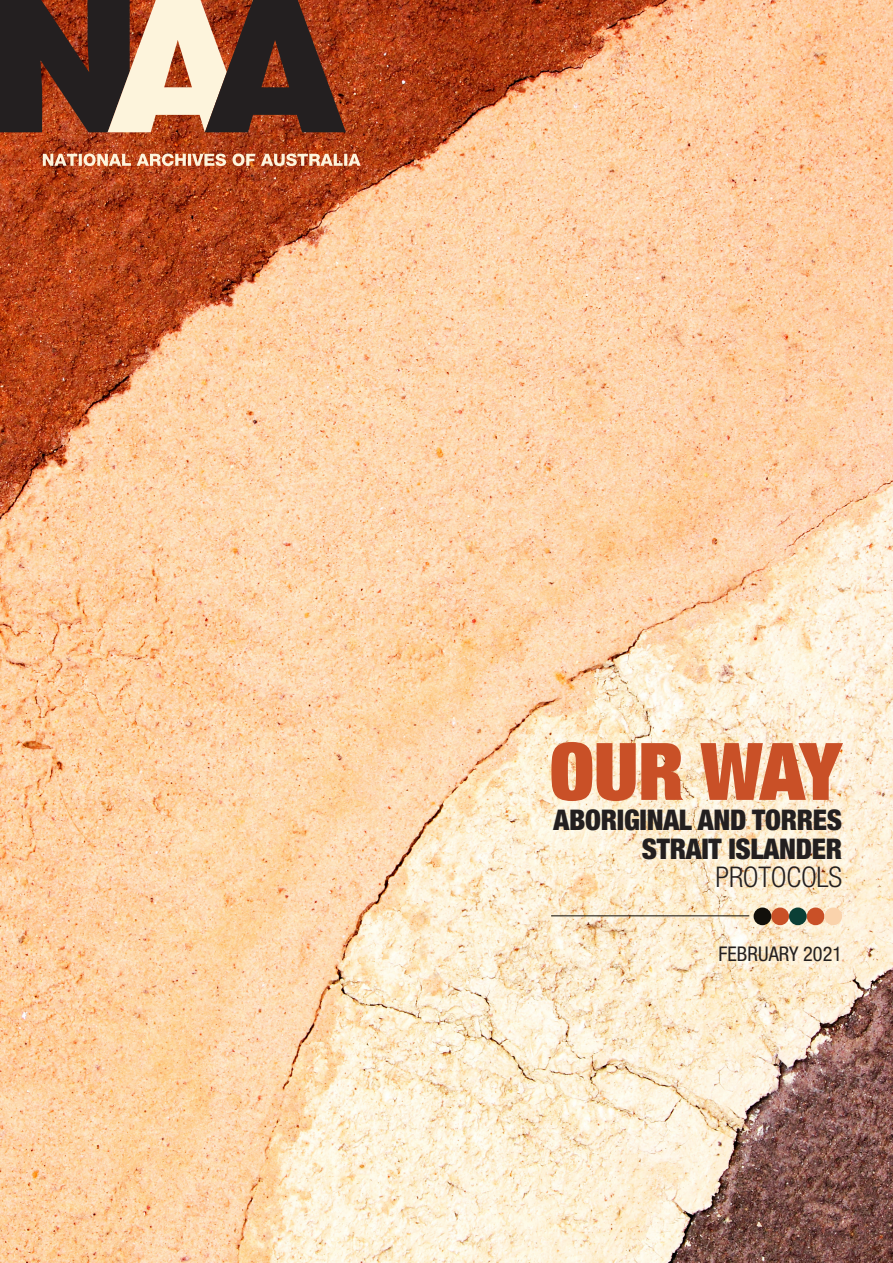
<style>
.page{position:relative;width:893px;height:1263px;background:#fff}
.page>*{position:absolute;margin:0;border:0;box-sizing:border-box;transform-origin:0 0}
.t1{font:900 condensed 79.5px "Helvetica Neue LT Pro";letter-spacing:-.02em;color:#c95027}
.t2{font:900 condensed 28.5px/28.5px "Helvetica Neue LT Pro";letter-spacing:-.01em;color:#231f20;text-align:right}
.t3{font:condensed 20.25px "Helvetica Neue LT Pro";color:#231f20}
.s1{font-weight:300}
</style>
<div class="page">
<img style="left:0;top:0;width:893px;height:1263px">
<svg style="left:0;top:0;width:346px;height:132px"></svg>
<svg style="left:261px;top:154px;width:100px;height:12px"></svg>
<svg style="left:137px;top:154px;width:118px;height:12px"></svg>
<svg style="left:43px;top:154px;width:88px;height:12px"></svg>
<hr style="left:551px;top:915px;width:198px;height:1px;background:#12100b">
<div style="left:771px;top:907px;width:18px;height:18px;background:#c95027;border-radius:50%"></div>
<div style="left:754px;top:907px;width:17px;height:18px;background:#12100b;border-radius:50%"></div>
<div style="left:807px;top:907px;width:17px;height:18px;background:#c95027;border-radius:50%"></div>
<div style="left:824px;top:907px;width:18px;height:18px;background:#fad3ac;border-radius:50%"></div>
<div style="left:789px;top:907px;width:18px;height:18px;background:#0b3f36;border-radius:50%"></div>
<p class="t1" style="left:550px;top:718px;width:294px">OUR WAY</p>
<p class="t2" style="left:554px;top:806px;width:290px">ABORIGINAL AND TORRES<br>STRAIT ISLANDER<br><span class="s1">PROTOCOLS</span></p>
<p class="t3" style="left:718px;top:942px;width:125px">FEBRUARY 2021</p>
</div>
